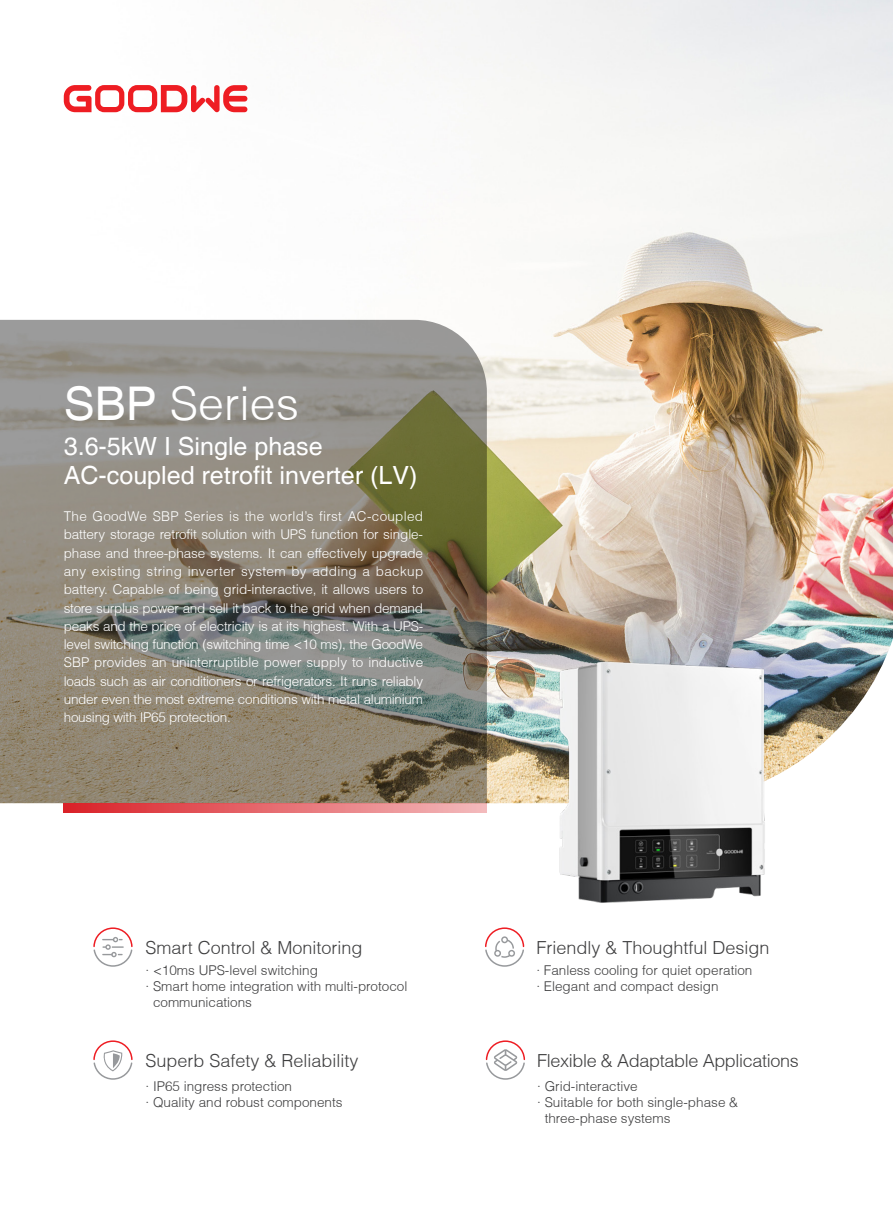
<style>
.page{position:relative;width:893px;height:1212px;background:#fff}
.page>*{position:absolute;margin:0;border:0;box-sizing:border-box;transform-origin:0 0}
.t1{font:300 46.5px "Helvetica";color:#fff}
.t2{font:25.05px/28.5px "Helvetica";color:#fff}
.t3{font:300 18px "Helvetica";color:#3e3e3f}
.t4{font:300 18px "Helvetica";letter-spacing:-.02em;color:#3e3e3f}
.t5{font:300 13.5px/18.3px "Helvetica";letter-spacing:-.02em;color:#fff;text-align:justify}
.t6{font:300 13.5px/16.2px "Helvetica";color:#3e3e3f}
.s1{font-weight:400}
</style>
<div class="page">
<img style="left:0;top:0;width:893px;height:803px">
<svg style="left:0;top:320px;width:487px;height:483px"></svg>
<img style="left:524px;top:653px;width:280px;height:250px">
<svg style="left:64px;top:803px;width:423px;height:9px"></svg>
<svg style="left:64px;top:85px;width:183px;height:27px"></svg>
<svg style="left:93px;top:927px;width:40px;height:40px"></svg>
<svg style="left:93px;top:1040px;width:40px;height:40px"></svg>
<svg style="left:485px;top:927px;width:40px;height:40px"></svg>
<svg style="left:485px;top:1040px;width:40px;height:40px"></svg>
<p class="t1" style="left:64px;top:374px;width:237px"><span class="s1">SBP</span> Series</p>
<p class="t2" style="left:64px;top:433px;width:355px">3.6-5kW I Single phase<br>AC-coupled retrofit inverter (LV)</p>
<p class="t5" style="left:64px;top:507px;width:361px">The GoodWe SBP Series is the world’s first AC-coupled battery storage retrofit solution with UPS function for single&shy;phase and three-phase systems. It can effectively upgrade any existing string inverter system by adding a backup battery. Capable of being grid-interactive, it allows users to store surplus power and sell it back to the grid when demand peaks and the price of electricity is at its highest. With a UPS&shy;level switching function (switching time &lt;10 ms), the GoodWe SBP provides an uninterruptible power supply to inductive loads such as air conditioners or refrigerators. It runs reliably under even the most extreme conditions with metal aluminium housing with IP65 protection.</p>
<p class="t3" style="left:146px;top:936px;width:219px">Smart Control &amp; Monitoring</p>
<p class="t6" style="left:146px;top:961px;width:174px">· &lt;10ms UPS-level switching</p>
<p class="t6" style="left:153px;top:978px;width:256px;text-indent:-8px">· Smart home integration with multi-protocol communications</p>
<p class="t3" style="left:146px;top:1049px;width:215px">Superb Safety &amp; Reliability</p>
<p class="t6" style="left:146px;top:1078px;width:148px">· IP65 ingress protection</p>
<p class="t6" style="left:146px;top:1094px;width:199px">· Quality and robust components</p>
<p class="t3" style="left:536px;top:936px;width:235px">Friendly &amp; Thoughtful Design</p>
<p class="t6" style="left:536px;top:961px;width:218px">· Fanless cooling for quiet operation</p>
<p class="t6" style="left:536px;top:978px;width:184px">· Elegant and compact design</p>
<p class="t4" style="left:537px;top:1049px;width:263px">Flexible &amp; Adaptable Applications</p>
<p class="t6" style="left:537px;top:1078px;width:102px">· Grid-interactive</p>
<p class="t6" style="left:545px;top:1094px;width:195px;text-indent:-8px">· Suitable for both single-phase &amp; three-phase systems</p>
</div>
